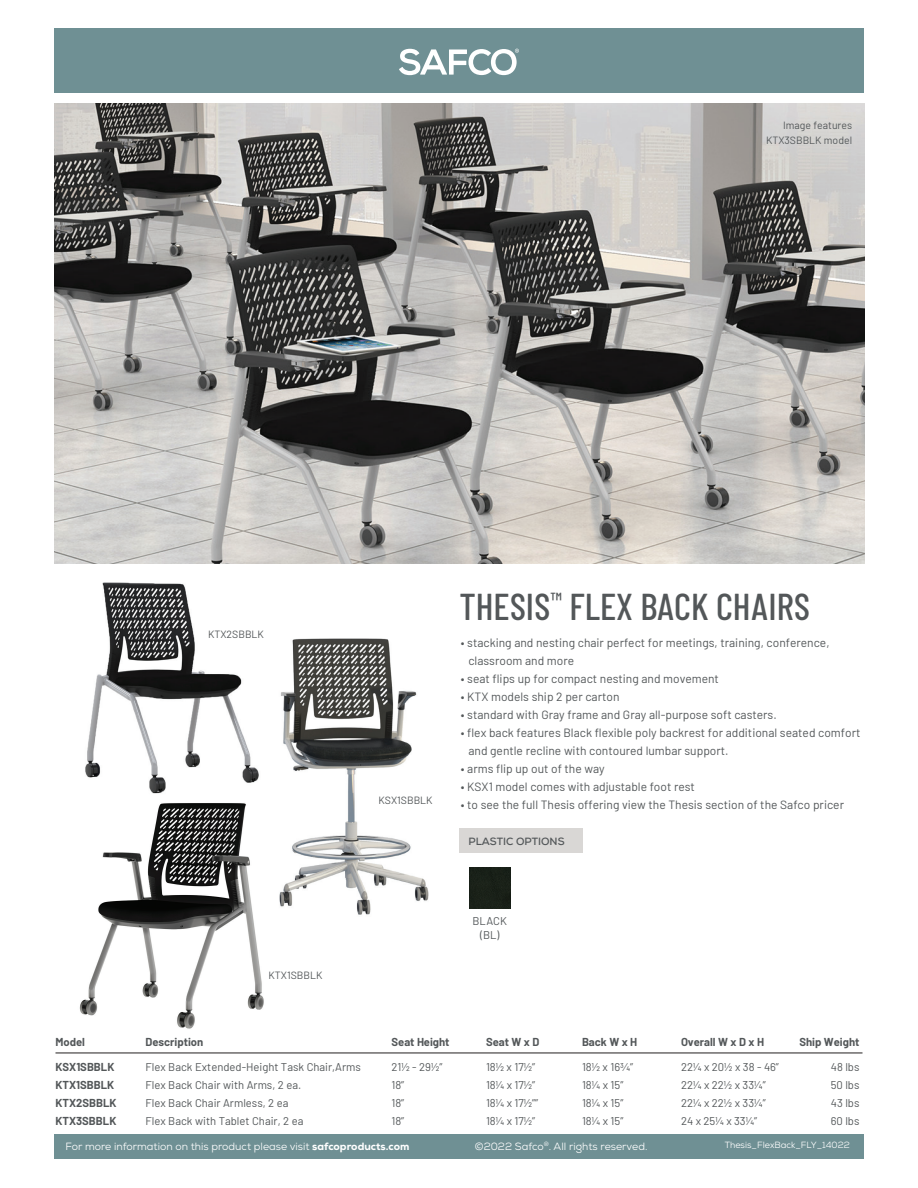
<style>
.page{position:relative;width:918px;height:1188px;background:#fff}
.page>*{position:absolute;margin:0;border:0;box-sizing:border-box;transform-origin:0 0}
.t1{font:500 37.5px "Barlow Condensed";color:#535759}
.t2{font:12px/18px "Barlow";color:#535759}
.t3{font:11.25px/13.5px "Barlow";color:#535759;text-align:center}
.t4{font:700 11.25px "Barlow";color:#535759}
.t5{font:10.5px "Nexa";color:#fff}
.t6{font:10.5px/15px "Barlow";color:#535759;text-align:right}
.t7{font:700 10.5px "Nexa";color:#535759}
.t8{font:9px "Nexa";color:#fff}
.s1{font-weight:800}
</style>
<div class="page">
<img style="left:279px;top:638px;width:150px;height:277px">
<img style="left:79px;top:803px;width:185px;height:226px">
<img style="left:85px;top:583px;width:174px;height:211px">
<div style="left:54px;top:1135px;width:810px;height:24px;background:#6f9094"></div>
<hr style="left:56px;top:1053px;width:806px;height:1px;background:#231f20">
<div style="left:54px;top:28px;width:810px;height:64px;background:#6f9094"></div>
<svg style="left:399px;top:49px;width:120px;height:26px"></svg>
<img style="left:54px;top:104px;width:810px;height:460px">
<div style="left:459px;top:829px;width:124px;height:24px;background:#d9d7d5"></div>
<div style="left:469px;top:867px;width:41px;height:41px;background:#192118"></div>
<p class="t6" style="left:766px;top:117px;width:88px">Image features<br>KTX3SBBLK model</p>
<p class="t6" style="left:208px;top:626px;width:57px">KTX2SBBLK</p>
<p class="t6" style="left:269px;top:967px;width:55px">KTX1SBBLK</p>
<p class="t6" style="left:379px;top:792px;width:56px">KSX1SBBLK</p>
<h1 class="t1" style="left:459px;top:583px;width:352px">THESIS<sup>™</sup> FLEX BACK CHAIRS</h1>
<p class="t2" style="left:468px;top:633px;width:363px;text-indent:-8px">• stacking and nesting chair perfect for meetings, training, conference, classroom and more</p>
<p class="t2" style="left:461px;top:669px;width:260px">• seat flips up for compact nesting and movement</p>
<p class="t2" style="left:461px;top:687px;width:160px">• KTX models ship 2 per carton</p>
<p class="t2" style="left:461px;top:705px;width:317px">• standard with Gray frame and Gray all-purpose soft casters.</p>
<p class="t2" style="left:468px;top:723px;width:394px;text-indent:-8px">• flex back features Black flexible poly backrest for additional seated comfort and gentle recline with contoured lumbar support.</p>
<p class="t2" style="left:461px;top:759px;width:145px">• arms flip up out of the way</p>
<p class="t2" style="left:461px;top:777px;width:236px">• KSX1 model comes with adjustable foot rest</p>
<p class="t2" style="left:461px;top:795px;width:385px">• to see the full Thesis offering view the Thesis section of the Safco pricer</p>
<p class="t7" style="left:468px;top:834px;width:98px">PLASTIC OPTIONS</p>
<p class="t3" style="left:473px;top:914px;width:36px">BLACK (BL)</p>
<p class="t4" style="left:56px;top:1033px;width:31px">Model</p>
<p class="t4" style="left:146px;top:1033px;width:59px">Description</p>
<p class="t4" style="left:392px;top:1033px;width:60px">Seat Height</p>
<p class="t4" style="left:486px;top:1033px;width:55px">Seat W x D</p>
<p class="t4" style="left:582px;top:1033px;width:57px">Back W x H</p>
<p class="t4" style="left:681px;top:1033px;width:85px">Overall W x D x H</p>
<p class="t4" style="left:799px;top:1033px;width:62px">Ship Weight</p>
<p class="t4" style="left:56px;top:1058px;width:60px">KSX1SBBLK</p>
<p class="t3" style="left:146px;top:1059px;width:217px">Flex Back Extended-Height Task Chair,Arms</p>
<p class="t3" style="left:392px;top:1059px;width:53px">211/2 - 291/2”</p>
<p class="t3" style="left:486px;top:1059px;width:51px">181/2 x 171/2”</p>
<p class="t3" style="left:582px;top:1059px;width:53px">181/2 x 163/4”</p>
<p class="t3" style="left:681px;top:1059px;width:99px">221/4 x 201/2 x 38 - 46”</p>
<p class="t3" style="left:831px;top:1059px;width:30px">48 lbs</p>
<p class="t4" style="left:55px;top:1076px;width:60px">KTX1SBBLK</p>
<p class="t3" style="left:146px;top:1077px;width:157px">Flex Back Chair with Arms, 2 ea.</p>
<p class="t3" style="left:392px;top:1077px;width:14px">18”</p>
<p class="t3" style="left:486px;top:1077px;width:51px">181/4 x 171/2”</p>
<p class="t3" style="left:582px;top:1077px;width:43px">181/4 x 15”</p>
<p class="t3" style="left:681px;top:1077px;width:86px">221/4 x 221/2 x 331/4”</p>
<p class="t3" style="left:831px;top:1077px;width:30px">50 lbs</p>
<p class="t4" style="left:55px;top:1094px;width:63px">KTX2SBBLK</p>
<p class="t3" style="left:146px;top:1095px;width:144px">Flex Back Chair Armless, 2 ea</p>
<p class="t3" style="left:392px;top:1095px;width:14px">18”</p>
<p class="t3" style="left:486px;top:1095px;width:54px">181/4 x 171/2””</p>
<p class="t3" style="left:582px;top:1095px;width:43px">181/4 x 15”</p>
<p class="t3" style="left:681px;top:1095px;width:86px">221/4 x 221/2 x 331/4”</p>
<p class="t3" style="left:831px;top:1095px;width:30px">43 lbs</p>
<p class="t4" style="left:55px;top:1112px;width:62px">KTX3SBBLK</p>
<p class="t3" style="left:146px;top:1113px;width:159px">Flex Back with Tablet Chair, 2 ea</p>
<p class="t3" style="left:392px;top:1113px;width:14px">18”</p>
<p class="t3" style="left:486px;top:1113px;width:51px">181/4 x 171/2”</p>
<p class="t3" style="left:582px;top:1113px;width:43px">181/4 x 15”</p>
<p class="t3" style="left:681px;top:1113px;width:78px">24 x 251/4 x 331/4”</p>
<p class="t3" style="left:831px;top:1113px;width:30px">60 lbs</p>
<p class="t5" style="left:475px;top:1139px;width:174px">©2022 Safco<sup>®</sup>. All rights reserved.</p>
<p class="t5" style="left:65px;top:1140px;width:346px">For more information on this product please visit <span class="s1">safcoproducts.com</span></p>
<p class="t8" style="left:725px;top:1140px;width:127px">Thesis_FlexBack_FLY_14022</p>
</div>
